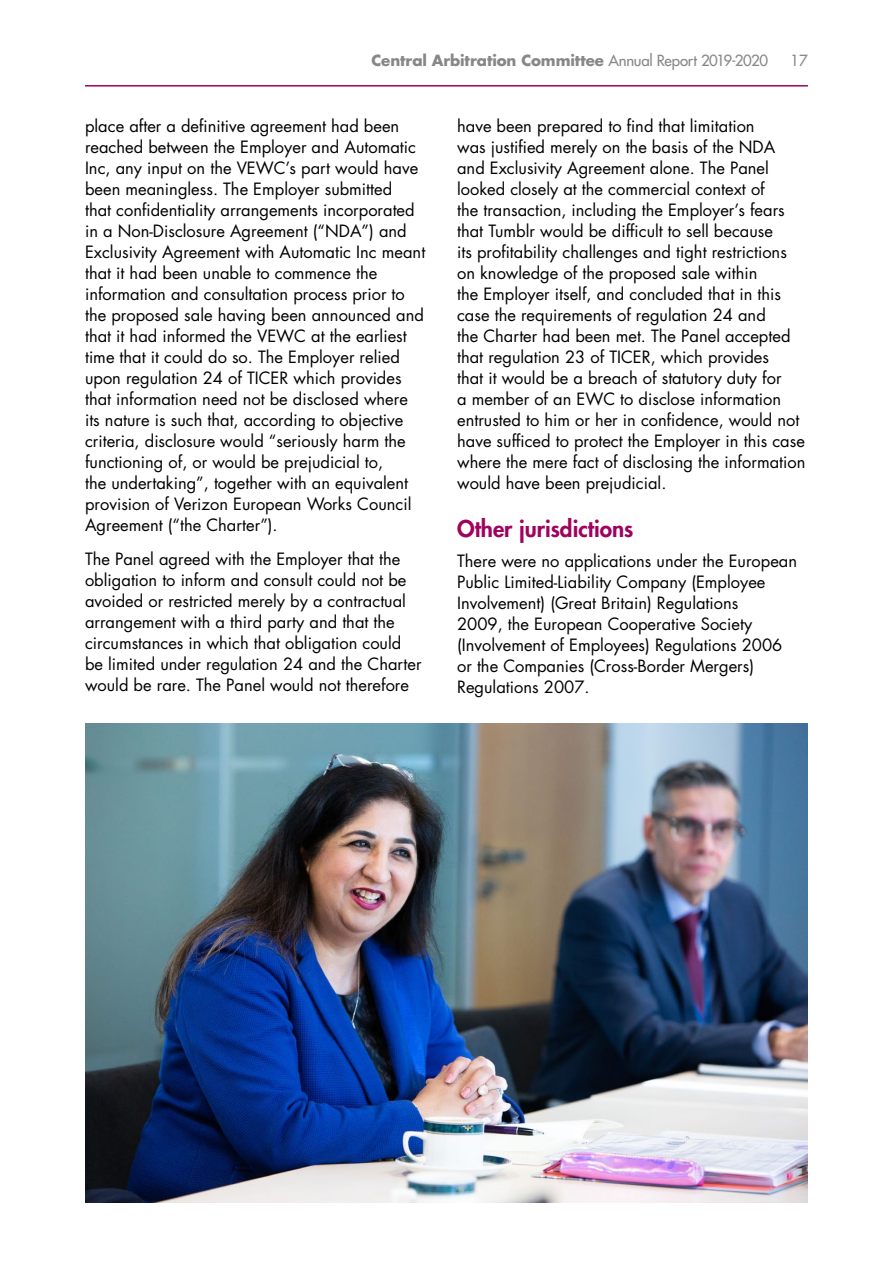
<style>
.page{position:relative;width:893px;height:1263px;background:#fff}
.page>*{position:absolute;margin:0;border:0;box-sizing:border-box;transform-origin:0 0}
.Head_1{font:800 22.5px "Futura LT";color:#a0025e}
.Main_Text{font:16.5px/21px "Futura LT";color:#000}
.t1{font:700 15px "Futura LT";letter-spacing:-.005em;color:#868786}
.t2{font:15px "Futura LT";color:#868786}
.s1{font-weight:400}
</style>
<div class="page">
<hr style="left:85px;top:85px;width:723px;height:2px;background:#a0025e">
<img style="left:85px;top:724px;width:723px;height:478px">
<p class="t1" style="left:372px;top:50px;width:398px">Central Arbitration Committee <span class="s1">Annual Report 2019-2020</span></p>
<p class="t2" style="left:791px;top:51px;width:19px">17</p>
<p class="Main_Text" style="left:85px;top:115px;width:342px">place after a definitive agreement had been reached between the Employer and Automatic Inc, any input on the VEWC’s part would have been meaningless. The Employer submitted<br>that confidentiality arrangements incorporated in a Non-Disclosure Agreement (“NDA”) and Exclusivity Agreement with Automatic Inc meant that it had been unable to commence the information and consultation process prior to the proposed sale having been announced and that it had informed the VEWC at the earliest time that it could do so. The Employer relied upon regulation 24 of TICER which provides that information need not be disclosed where its nature is such that, according to objective criteria, disclosure would “seriously harm the functioning of, or would be prejudicial to,<br>the undertaking”, together with an equivalent provision of Verizon European Works Council Agreement (“the Charter”).</p>
<p class="Main_Text" style="left:85px;top:548px;width:338px">The Panel agreed with the Employer that the obligation to inform and consult could not be avoided or restricted merely by a contractual arrangement with a third party and that the circumstances in which that obligation could be limited under regulation 24 and the Charter would be rare. The Panel would not therefore</p>
<p class="Main_Text" style="left:457px;top:115px;width:350px">have been prepared to find that limitation<br>was justified merely on the basis of the NDA and Exclusivity Agreement alone. The Panel looked closely at the commercial context of<br>the transaction, including the Employer’s fears that Tumblr would be difficult to sell because<br>its profitability challenges and tight restrictions on knowledge of the proposed sale within<br>the Employer itself, and concluded that in this case the requirements of regulation 24 and<br>the Charter had been met. The Panel accepted that regulation 23 of TICER, which provides<br>that it would be a breach of statutory duty for<br>a member of an EWC to disclose information entrusted to him or her in confidence, would not have sufficed to protect the Employer in this case where the mere fact of disclosing the information would have been prejudicial.</p>
<p class="Head_1" style="left:457px;top:514px;width:178px">Other jurisdictions</p>
<p class="Main_Text" style="left:457px;top:550px;width:342px">There were no applications under the European Public Limited-Liability Company (Employee Involvement) (Great Britain) Regulations<br>2009, the European Cooperative Society (Involvement of Employees) Regulations 2006 or the Companies (Cross-Border Mergers)<br>Regulations 2007.</p>
</div>
